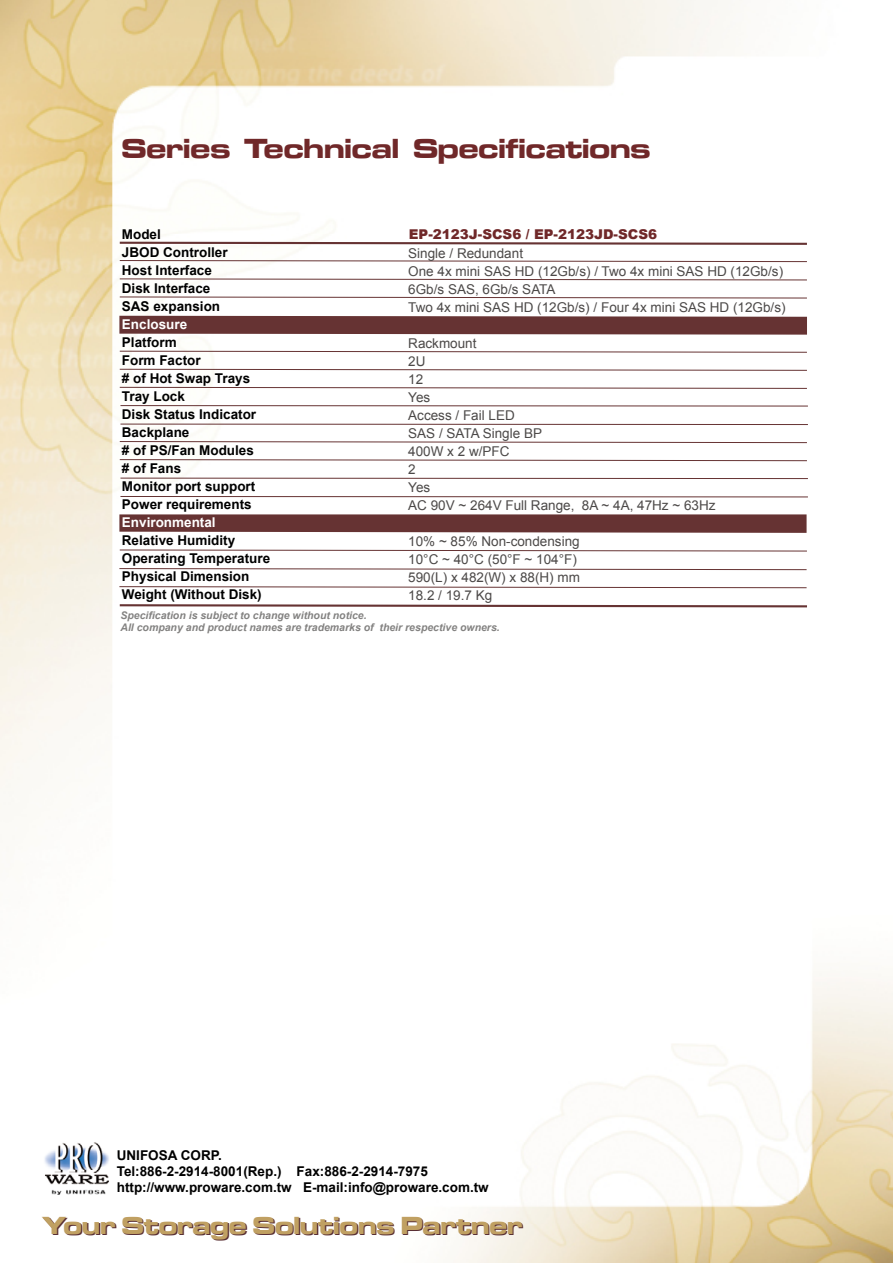
<style>
.page{position:relative;width:893px;height:1263px;background:#fff}
.page>*{position:absolute;margin:0;border:0;box-sizing:border-box;transform-origin:0 0}
.t1{font:28.5px "Microgramma D Bold Exte";color:#702829}
.t2{font:25.5px "Microgramma D Bold Exte";color:#592f34}
.t3{font:700 13.5px/18px "Arial";color:#000}
.t4{font:13.5px/18px "Arial";color:#4c4948}
.t5{font:900 13.5px "Arial";color:#702829}
.t6{font:700 13.5px "Arial";color:#fff}
.t7{font:italic 700 10.5px/12.6px "Arial";color:#838281}
</style>
<div class="page">
<img style="left:0;top:0;width:893px;height:1263px">
<svg style="left:118px;top:603px;width:691px;height:5px"></svg>
<svg style="left:118px;top:241px;width:691px;height:5px"></svg>
<svg style="left:119px;top:260px;width:689px;height:2px"></svg>
<svg style="left:119px;top:278px;width:689px;height:3px"></svg>
<svg style="left:119px;top:296px;width:689px;height:3px"></svg>
<svg style="left:119px;top:350px;width:689px;height:3px"></svg>
<svg style="left:119px;top:368px;width:689px;height:3px"></svg>
<svg style="left:119px;top:386px;width:689px;height:3px"></svg>
<svg style="left:119px;top:441px;width:689px;height:2px"></svg>
<svg style="left:119px;top:459px;width:689px;height:2px"></svg>
<svg style="left:119px;top:316px;width:688px;height:19px;background:#6f3f3f"></svg>
<svg style="left:119px;top:549px;width:689px;height:3px"></svg>
<svg style="left:119px;top:568px;width:688px;height:2px"></svg>
<svg style="left:119px;top:586px;width:688px;height:3px"></svg>
<svg style="left:120px;top:405px;width:689px;height:2px"></svg>
<svg style="left:119px;top:514px;width:688px;height:19px;background:#6f3f3f"></svg>
<svg style="left:120px;top:477px;width:689px;height:2px"></svg>
<img style="left:44px;top:1141px;width:66px;height:55px">
<svg style="left:120px;top:423px;width:689px;height:2px"></svg>
<svg style="left:120px;top:496px;width:689px;height:2px"></svg>
<h1 class="t1" style="left:122px;top:129px;width:530px">Series Technical Specifications</h1>
<p class="t3" style="left:122px;top:226px;width:107px">Model<br>JBOD Controller<br>Host Interface<br>Disk Interface<br>SAS expansion</p>
<p class="t6" style="left:122px;top:315px;width:67px">Enclosure</p>
<p class="t3" style="left:122px;top:334px;width:136px">Platform<br>Form Factor<br># of Hot Swap Trays<br>Tray Lock<br>Disk Status Indicator<br>Backplane<br># of PS/Fan Modules # of Fans<br>Monitor port support<br>Power requirements</p>
<p class="t6" style="left:122px;top:513px;width:95px">Environmental</p>
<p class="t3" style="left:122px;top:532px;width:150px">Relative Humidity<br>Operating Temperature<br>Physical Dimension<br>Weight (Without Disk)</p>
<p class="t5" style="left:409px;top:224px;width:250px">EP-2123J-SCS6 / EP-2123JD-SCS6</p>
<p class="t4" style="left:408px;top:244px;width:379px">Single / Redundant<br>One 4x mini SAS HD (12Gb/s) / Two 4x mini SAS HD (12Gb/s)<br>6Gb/s SAS, 6Gb/s SATA<br>Two 4x mini SAS HD (12Gb/s) / Four 4x mini SAS HD (12Gb/s)</p>
<p class="t4" style="left:408px;top:334px;width:309px">Rackmount<br>2U<br>12<br>Yes<br>Access / Fail LED<br>SAS / SATA Single BP<br>400W x 2 w/PFC<br>2<br>Yes<br>AC 90V ~ 264V Full Range, 8A ~ 4A, 47Hz ~ 63Hz</p>
<p class="t4" style="left:408px;top:532px;width:173px">10% ~ 85% Non-condensing<br>10°C ~ 40°C (50°F ~ 104°F)<br>590(L) x 482(W) x 88(H) mm<br>18.2 / 19.7 Kg</p>
<p class="t7" style="left:120px;top:609px;width:381px">Specification is subject to change without notice.<br>All company and product names are trademarks of their respective owners.</p>
<p class="t3" style="left:117px;top:1147px;width:373px;line-height:16.2px">UNIFOSA CORP.<br>Tel:886-2-2914-8001(Rep.) Fax:886-2-2914-7975 http://www.proware.com.tw E-mail:info@proware.com.tw</p>
<h2 class="t2" style="left:44px;top:1209px;width:481px">Your Storage Solutions Partner</h2>
</div>
